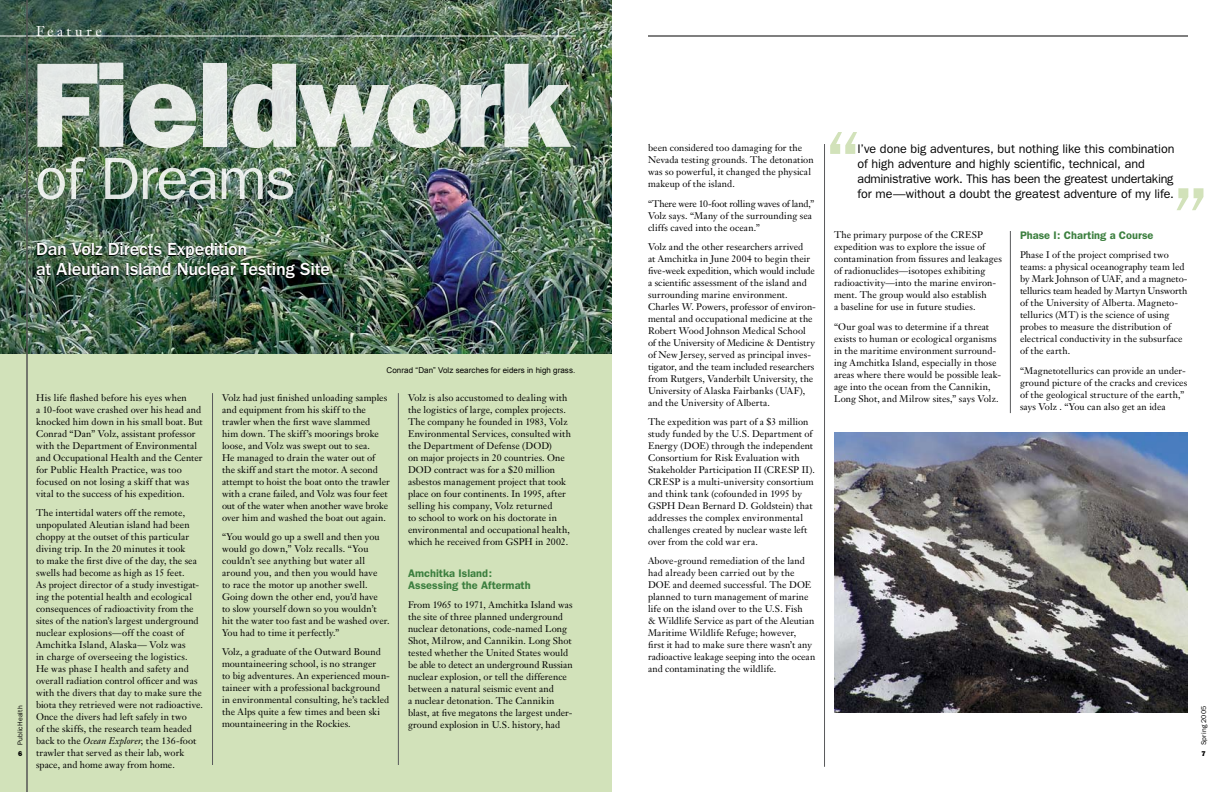
<style>
.page{position:relative;width:1224px;height:792px;background:#fff}
.page>*{position:absolute;margin:0;border:0;box-sizing:border-box;transform-origin:0 0}
.t1{font:800 121px "Franklin Gothic";letter-spacing:-.02em;color:#fff}
.t2{font:100px "Franklin Gothic";color:#d2e2ba}
.t3{font:60px "Franklin Gothic";letter-spacing:-.03em;color:#fff}
.t4{font:500 18px/20px "Franklin Gothic";letter-spacing:-.005em;color:#fff}
.t5{font:14px "Janson Text";letter-spacing:.245em;color:#fff}
.t6{font:12.5px/15px "Franklin Gothic";letter-spacing:-.005em;color:#000}
.t7{font:600 11px/12px "Franklin Gothic";letter-spacing:.005em;color:#3c7f3f}
.t8{font:9.5px/12px "Janson Text";letter-spacing:.005em;color:#000}
.t9{font:8px "Arial";letter-spacing:.01em;color:#000}
.t10{font:7px "Franklin Gothic";letter-spacing:.02em;color:#000}
.s1{font-style:italic}
</style>
<div class="page">
<hr style="left:824px;top:144px;width:1px;height:623px;background:#58595b">
<hr style="left:648px;top:36px;width:540px;height:1px;background:#000">
<img style="left:0;top:0;width:612px;height:355px">
<div style="left:0;top:355px;width:612px;height:437px;background:#d2e2ba"></div>
<hr style="left:212px;top:393px;width:1px;height:372px;background:#58595b">
<hr style="left:398px;top:393px;width:1px;height:372px;background:#58595b">
<hr style="left:0;top:36px;width:576px;height:1px;background:#fff">
<img style="left:834px;top:432px;width:354px;height:281px">
<hr style="left:1010px;top:231px;width:1px;height:182px;background:#58595b">
<hr style="left:27px;top:0;width:1px;height:792px;background:#000">
<h3 class="t5" style="left:36px;top:22px;width:67px">Feature</h3>
<h1 class="t1" style="left:31px;top:34px;width:540px">Fieldwork</h1>
<h3 class="t3" style="left:35px;top:144px;width:262px">of Dreams</h3>
<h3 class="t4" style="left:36px;top:239px;width:295px">Dan Volz Directs Expedition<br>at Aleutian Island Nuclear Testing Site</h3>
<p class="t10" style="left:16px;top:745px;width:41px;rotate:-90deg">PublicHealth</p>
<p class="t8" style="left:36px;top:391px;width:168px">His life flashed before his eyes when<br>a 10-foot wave crashed over his head and knocked him down in his small boat. But Conrad “Dan” Volz, assistant professor with the Department of Environmental and Occupational Health and the Center for Public Health Practice, was too focused on not losing a skiff that was vital to the success of his expedition.</p>
<p class="t8" style="left:36px;top:506px;width:168px">The intertidal waters off the remote, unpopulated Aleutian island had been choppy at the outset of this particular diving trip. In the 20 minutes it took<br>to make the first dive of the day, the sea swells had become as high as 15 feet.<br>As project director of a study investigat&shy;ing the potential health and ecological consequences of radioactivity from the sites of the nation’s largest underground nuclear explosions—off the coast of Amchitka Island, Alaska— Volz was<br>in charge of overseeing the logistics.<br>He was phase I health and safety and overall radiation control officer and was with the divers that day to make sure the biota they retrieved were not radioactive.<br>Once the divers had left safely in two<br>of the skiffs, the research team headed back to the <span class="s1">Ocean Explorer</span>, the 136-foot trawler that served as their lab, work space, and home away from home.</p>
<p class="t9" style="left:386px;top:366px;width:190px">Conrad “Dan” Volz searches for eiders in high grass.</p>
<p class="t8" style="left:222px;top:391px;width:169px">Volz had just finished unloading samples and equipment from his skiff to the trawler when the first wave slammed<br>him down. The skiff’s moorings broke loose, and Volz was swept out to sea.<br>He managed to drain the water out of the skiff and start the motor. A second attempt to hoist the boat onto the trawler with a crane failed, and Volz was four feet out of the water when another wave broke over him and washed the boat out again.</p>
<p class="t8" style="left:222px;top:530px;width:169px">“You would go up a swell and then you would go down,” Volz recalls. “You couldn’t see anything but water all around you, and then you would have<br>to race the motor up another swell.<br>Going down the other end, you’d have<br>to slow yourself down so you wouldn’t hit the water too fast and be washed over.<br>You had to time it perfectly.”</p>
<p class="t8" style="left:222px;top:646px;width:170px">Volz, a graduate of the Outward Bound mountaineering school, is no stranger<br>to big adventures. An experienced moun&shy;taineer with a professional background in environmental consulting, he’s tackled the Alps quite a few times and been ski mountaineering in the Rockies.</p>
<p class="t8" style="left:408px;top:391px;width:164px">Volz is also accustomed to dealing with the logistics of large, complex projects.<br>The company he founded in 1983, Volz Environmental Services, consulted with the Department of Defense (DOD)<br>on major projects in 20 countries. One DOD contract was for a $20 million asbestos management project that took place on four continents. In 1995, after selling his company, Volz returned<br>to school to work on his doctorate in environmental and occupational health, which he received from GSPH in 2002.</p>
<p class="t7" style="left:408px;top:568px;width:124px">Amchitka Island:<br>Assessing the Aftermath</p>
<p class="t8" style="left:408px;top:599px;width:166px">From 1965 to 1971, Amchitka Island was the site of three planned underground nuclear detonations, code-named Long Shot, Milrow, and Cannikin. Long Shot tested whether the United States would be able to detect an underground Russian nuclear explosion, or tell the difference between a natural seismic event and<br>a nuclear detonation. The Cannikin blast, at five megatons the largest under&shy;ground explosion in U.S. history, had</p>
<p class="t8" style="left:648px;top:142px;width:167px">been considered too damaging for the Nevada testing grounds. The detonation was so powerful, it changed the physical makeup of the island.</p>
<p class="t8" style="left:648px;top:197px;width:168px">“There were 10-foot rolling waves of land,”<br>Volz says. “Many of the surrounding sea cliffs caved into the ocean.”</p>
<p class="t8" style="left:648px;top:240px;width:169px">Volz and the other researchers arrived<br>at Amchitka in June 2004 to begin their five-week expedition, which would include a scientific assessment of the island and surrounding marine environment.<br>Charles W. Powers, professor of environ&shy;mental and occupational medicine at the Robert Wood Johnson Medical School of the University of Medicine &amp; Dentistry of New Jersey, served as principal inves&shy;tigator, and the team included researchers from Rutgers, Vanderbilt University, the University of Alaska Fairbanks (UAF), and the University of Alberta.</p>
<p class="t8" style="left:648px;top:416px;width:168px">The expedition was part of a $3 million study funded by the U.S. Department of Energy (DOE) through the independent Consortium for Risk Evaluation with Stakeholder Participation II (CRESP II).<br>CRESP is a multi-university consortium and think tank (cofounded in 1995 by GSPH Dean Bernard D. Goldstein) that addresses the complex environmental challenges created by nuclear waste left over from the cold war era.</p>
<p class="t8" style="left:648px;top:555px;width:169px">Above-ground remediation of the land had already been carried out by the DOE and deemed successful. The DOE planned to turn management of marine life on the island over to the U.S. Fish<br>&amp; Wildlife Service as part of the Aleutian Maritime Wildlife Refuge; however,<br>first it had to make sure there wasn’t any radioactive leakage seeping into the ocean and contaminating the wildlife.</p>
<h2 class="t2" style="left:820px;top:109px;width:47px">“</h2>
<h3 class="t6" style="left:858px;top:141px;width:319px">I’ve done big adventures, but nothing like this combination of high adventure and highly scientific, technical, and administrative work. This has been the greatest undertaking for me—without a doubt the greatest adventure of my life.</h3>
<h2 class="t2" style="left:1167px;top:166px;width:47px">”</h2>
<p class="t8" style="left:834px;top:229px;width:169px">The primary purpose of the CRESP expedition was to explore the issue of contamination from fissures and leakages of radionuclides—isotopes exhibiting radioactivity—into the marine environ&shy;ment. The group would also establish<br>a baseline for use in future studies.</p>
<p class="t8" style="left:834px;top:320px;width:169px">“Our goal was to determine if a threat exists to human or ecological organisms in the maritime environment surround&shy;ing Amchitka Island, especially in those areas where there would be possible leak&shy;age into the ocean from the Cannikin, Long Shot, and Milrow sites,” says Volz.</p>
<p class="t7" style="left:1020px;top:229px;width:135px">Phase I: Charting a Course</p>
<p class="t8" style="left:1020px;top:249px;width:169px">Phase I of the project comprised two teams: a physical oceanography team led by Mark Johnson of UAF, and a magneto&shy;tellurics team headed by Martyn Unsworth of the University of Alberta. Magneto&shy;tellurics (MT) is the science of using probes to measure the distribution of electrical conductivity in the subsurface of the earth.</p>
<p class="t8" style="left:1020px;top:364px;width:169px">“Magnetotellurics can provide an under&shy;ground picture of the cracks and crevices of the geological structure of the earth,” says Volz . “You can also get an idea</p>
<p class="t10" style="left:1200px;top:745px;width:41px;rotate:-90deg">Spring 2005</p>
</div>
